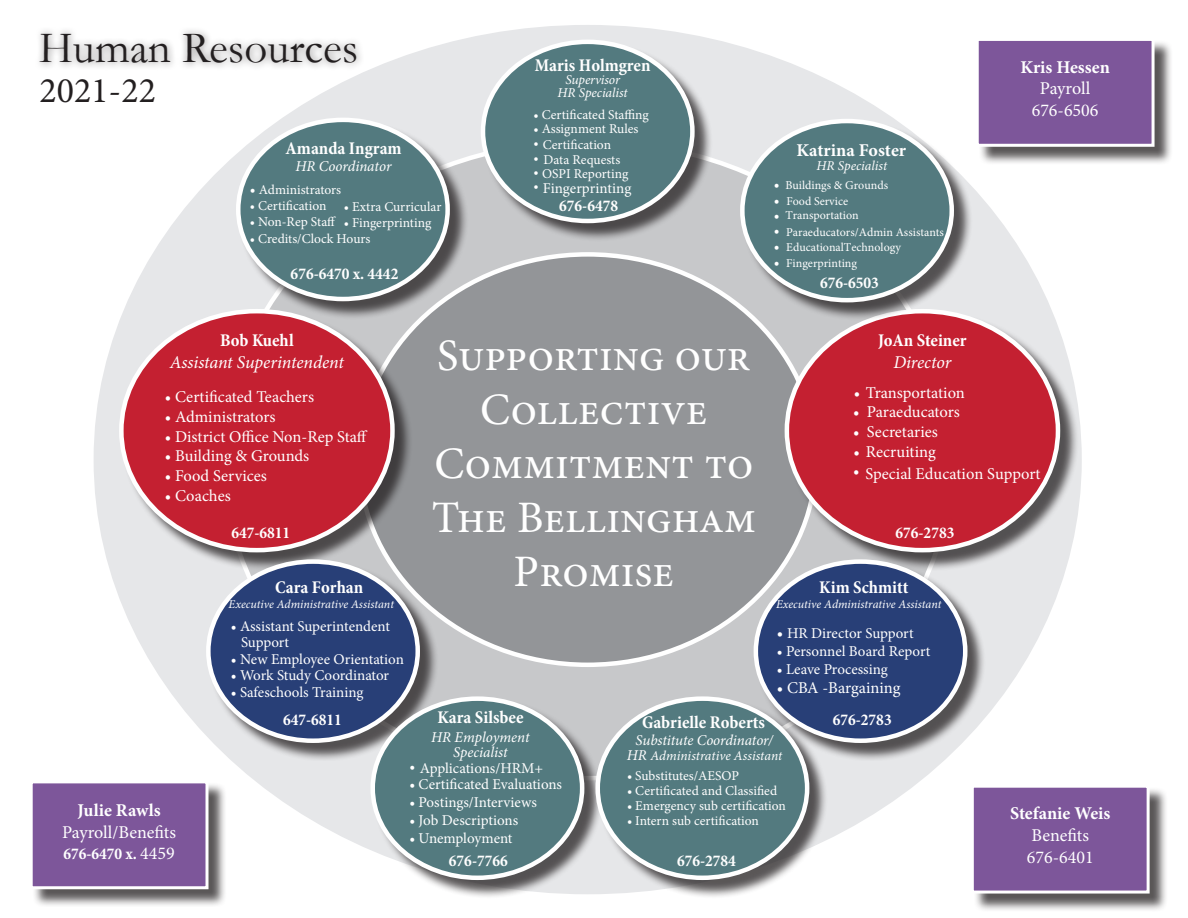
<style>
.page{position:relative;width:1188px;height:918px;background:#fff}
.page>*{position:absolute;margin:0;border:0;box-sizing:border-box;transform-origin:0 0}
.t1{font:45px/54px "Minion Pro";color:#fff;text-align:center}
.t2{font:45px "Garamond";color:#231f20}
.t3{font:36px "Minion Pro";color:#231f20}
.t4{font:700 condensed 18px "Minion Pro";color:#fff}
.t5{font:18px "Minion Pro";color:#fff}
.t6{font:700 18px "Minion Pro";color:#fff}
.t7{font:italic 18px "Minion Pro";letter-spacing:-.01em;color:#fff}
.t8{font:16.5px "Minion Pro";color:#fff}
.t9{font:700 condensed 16.5px "Minion Pro";color:#fff}
.t10{font:15px/16.5px "Minion Pro";color:#fff}
.t11{font:italic 15px/15px "Minion Pro";letter-spacing:-.005em;color:#fff;text-align:center}
.t12{font:13.5px "Minion Pro";color:#fff}
.t13{font:italic 13.5px/12.5px "Minion Pro";color:#fff;text-align:center}
.t14{font:12px/15.5px "Minion Pro";color:#fff}
.t15{font:italic 12px "Minion Pro";color:#fff}
.s1{font-size:15px}
.s2{font-weight:400;font-stretch:normal;font-size:18px}
.s3{font-size:16.5px}
</style>
<div class="page">
<div style="left:91px;top:23px;width:993px;height:874px;background:#e6e7e9;border-radius:50%"></div>
<div style="left:224px;top:141px;width:728px;height:637px;background:#c7c8ca;border-radius:50%"></div>
<div style="left:359px;top:254px;width:457px;height:411px;background:#939598;border-radius:50%"></div>
<div style="left:34px;top:26px;width:331px;height:45px;background:#231f20;opacity:.53"></div>
<div style="left:121px;top:311px;width:292px;height:260px;background:#231f20;opacity:.75"></div>
<div style="left:121px;top:311px;width:271px;height:239px;background:#c42031;border-radius:50%"></div>
<div style="left:787px;top:311px;width:292px;height:260px;background:#231f20;opacity:.75"></div>
<div style="left:787px;top:311px;width:271px;height:239px;background:#c42031;border-radius:50%"></div>
<div style="left:756px;top:562px;width:230px;height:199px;background:#231f20;opacity:.75"></div>
<div style="left:756px;top:562px;width:209px;height:179px;background:#283f77;border-radius:50%"></div>
<div style="left:754px;top:559px;width:214px;height:184px;border:4px solid #fff;border-radius:50%"></div>
<div style="left:208px;top:562px;width:230px;height:199px;background:#231f20;opacity:.75"></div>
<div style="left:208px;top:562px;width:210px;height:179px;background:#283f77;border-radius:50%"></div>
<div style="left:206px;top:559px;width:214px;height:184px;border:4px solid #fff;border-radius:50%"></div>
<div style="left:483px;top:42px;width:230px;height:200px;background:#231f20;opacity:.75"></div>
<div style="left:483px;top:42px;width:209px;height:179px;background:#537a7f;border-radius:50%"></div>
<div style="left:481px;top:40px;width:214px;height:183px;border:4px solid #fff;border-radius:50%"></div>
<div style="left:742px;top:121px;width:230px;height:200px;background:#231f20;opacity:.75"></div>
<div style="left:742px;top:121px;width:210px;height:179px;background:#537a7f;border-radius:50%"></div>
<div style="left:740px;top:119px;width:214px;height:183px;border:4px solid #fff;border-radius:50%"></div>
<div style="left:373px;top:699px;width:230px;height:199px;background:#231f20;opacity:.75"></div>
<div style="left:373px;top:699px;width:209px;height:179px;background:#537a7f;border-radius:50%"></div>
<div style="left:370px;top:696px;width:214px;height:184px;border:4px solid #fff;border-radius:50%"></div>
<div style="left:598px;top:699px;width:230px;height:199px;background:#231f20;opacity:.75"></div>
<div style="left:598px;top:699px;width:209px;height:179px;background:#537a7f;border-radius:50%"></div>
<div style="left:595px;top:696px;width:214px;height:184px;border:4px solid #fff;border-radius:50%"></div>
<div style="left:32px;top:783px;width:195px;height:125px;background:#231f20;opacity:.75"></div>
<div style="left:30px;top:780px;width:179px;height:109px;background:#7d569a;border:3px solid #fff"></div>
<div style="left:973px;top:787px;width:195px;height:125px;background:#231f20;opacity:.75"></div>
<div style="left:971px;top:785px;width:179px;height:109px;background:#7d569a;border:3px solid #fff"></div>
<div style="left:238px;top:120px;width:230px;height:200px;background:#231f20;opacity:.75"></div>
<div style="left:238px;top:120px;width:210px;height:179px;background:#537a7f;border-radius:50%"></div>
<div style="left:236px;top:118px;width:214px;height:183px;border:4px solid #fff;border-radius:50%"></div>
<div style="left:978px;top:40px;width:195px;height:125px;background:#231f20;opacity:.75"></div>
<div style="left:976px;top:38px;width:179px;height:109px;background:#7d569a;border:3px solid #fff"></div>
<p class="t2" style="left:39px;top:17px;width:321px">Human Resources</p>
<p class="t3" style="left:39px;top:66px;width:118px">2021-22</p>
<p class="t4" style="left:286px;top:136px;width:118px">Amanda Ingram</p>
<p class="t11" style="left:296px;top:159px;width:98px">HR Coordinator</p>
<p class="t12" style="left:250px;top:181px;width:93px"><span class="s1">•</span> Administrators</p>
<p class="t12" style="left:250px;top:197px;width:78px">• Certification</p>
<p class="t12" style="left:250px;top:213px;width:88px">• Non-Rep Staff</p>
<p class="t12" style="left:250px;top:229px;width:122px">• Credits/Clock Hours</p>
<p class="t12" style="left:344px;top:197px;width:99px">• Extra Curricular</p>
<p class="t12" style="left:344px;top:214px;width:89px">• Fingerprinting</p>
<p class="t9" style="left:291px;top:262px;width:109px">676-6470 x. 4442</p>
<p class="t4" style="left:535px;top:53px;width:117px">Maris Holmgren</p>
<p class="t13" style="left:558px;top:74px;width:72px">Supervisor<br>HR Specialist</p>
<p class="t12" style="left:533px;top:105px;width:117px">• Certificated Staffing</p>
<p class="t12" style="left:533px;top:120px;width:107px">• Assignment Rules</p>
<p class="t12" style="left:533px;top:134px;width:7px">•</p>
<p class="t12" style="left:533px;top:148px;width:7px">•</p>
<p class="t12" style="left:543px;top:135px;width:70px">Certification</p>
<p class="t12" style="left:544px;top:150px;width:78px">Data Requests</p>
<p class="t12" style="left:542px;top:165px;width:88px">OSPI Reporting</p>
<p class="t12" style="left:533px;top:162px;width:7px">•</p>
<p class="t10" style="left:543px;top:180px;width:90px">Fingerprinting</p>
<p class="t12" style="left:533px;top:177px;width:7px">•</p>
<p class="t9" style="left:559px;top:195px;width:60px">676-6478</p>
<p class="t6" style="left:796px;top:138px;width:111px">Katrina Foster</p>
<p class="t13" style="left:817px;top:160px;width:72px">HR Specialist</p>
<p class="t14" style="left:774px;top:177px;width:116px"><span class="s1">•</span> Buildings &amp; Grounds</p>
<p class="t14" style="left:774px;top:193px;width:76px"><span class="s1">•</span> Food Service</p>
<p class="t14" style="left:774px;top:208px;width:87px"><span class="s1">•</span> Transportation</p>
<p class="t10" style="left:774px;top:222px;width:7px">• •</p>
<p class="t14" style="left:786px;top:224px;width:159px">Paraeducators/Admin Assistants<br>EducationalTechnology<br>Fingerprinting</p>
<p class="t9" style="left:820px;top:271px;width:60px">676-6503</p>
<p class="t10" style="left:774px;top:254px;width:7px">•</p>
<p class="t6" style="left:1020px;top:54px;width:91px">Kris Hessen</p>
<p class="t5" style="left:1040px;top:76px;width:52px">Payroll</p>
<p class="t5" style="left:1032px;top:98px;width:68px">676-6506</p>
<p class="t4" style="left:220px;top:328px;width:75px">Bob Kuehl</p>
<p class="t7" style="left:170px;top:350px;width:176px">Assistant Superintendent</p>
<p class="t4" style="left:878px;top:328px;width:90px">JoAn Steiner</p>
<p class="t7" style="left:893px;top:350px;width:59px">Director</p>
<p class="t1" style="left:437px;top:328px;width:315px">Supporting our<br>Collective</p>
<p class="t1" style="left:435px;top:436px;width:320px">Commitment to</p>
<p class="t1" style="left:432px;top:490px;width:326px">The Bellingham</p>
<p class="t1" style="left:514px;top:544px;width:162px">Promise</p>
<p class="t8" style="left:854px;top:381px;width:113px">• Transportation</p>
<p class="t8" style="left:853px;top:401px;width:108px">• Paraeducators</p>
<p class="t8" style="left:853px;top:421px;width:86px">• Secretaries</p>
<p class="t8" style="left:853px;top:441px;width:84px">• Recruiting</p>
<p class="t8" style="left:165px;top:386px;width:151px">• Certificated Teachers</p>
<p class="t8" style="left:165px;top:406px;width:112px">• Administrators</p>
<p class="t8" style="left:165px;top:425px;width:204px">• District Office Non-Rep Staff</p>
<p class="t8" style="left:165px;top:445px;width:146px">• Building &amp; Grounds</p>
<p class="t8" style="left:165px;top:465px;width:104px">• Food Services</p>
<p class="t8" style="left:165px;top:485px;width:67px">• Coaches</p>
<p class="t8" style="left:853px;top:463px;width:189px">• Special Education Support</p>
<p class="t9" style="left:231px;top:521px;width:60px">647-6811</p>
<p class="t9" style="left:895px;top:521px;width:60px">676-2783</p>
<p class="t4" style="left:275px;top:574px;width:90px">Cara Forhan</p>
<p class="t15" style="left:229px;top:596px;width:167px">Executive Administrative Assistant</p>
<p class="t4" style="left:819px;top:574px;width:91px">Kim Schmitt</p>
<p class="t15" style="left:776px;top:596px;width:167px">Executive Administrative Assistant</p>
<p class="t6" style="left:78px;top:798px;width:84px">Julie Rawls</p>
<p class="t5" style="left:62px;top:820px;width:115px">Payroll/Benefits</p>
<p class="t9" style="left:63px;top:843px;width:113px">676-6470 x. <span class="s2">4459</span></p>
<p class="t10" style="left:241px;top:618px;width:150px;text-indent:-10px">• Assistant Superintendent<br>Support</p>
<p class="t10" style="left:231px;top:651px;width:175px">• New Employee Orientation</p>
<p class="t10" style="left:231px;top:667px;width:160px">• Work Study Coordinator</p>
<p class="t10" style="left:231px;top:684px;width:134px">• Safeschools Training</p>
<p class="t10" style="left:777px;top:625px;width:138px"><span class="s3">•</span> HR Director Support</p>
<p class="t10" style="left:777px;top:643px;width:155px">• Personnel Board Report</p>
<p class="t10" style="left:777px;top:661px;width:113px">• Leave Processing</p>
<p class="t8" style="left:777px;top:677px;width:125px">• CBA -Bargaining</p>
<p class="t4" style="left:437px;top:705px;width:88px">Kara Silsbee</p>
<p class="t11" style="left:431px;top:730px;width:100px">HR Employment<br>Specialist</p>
<p class="t9" style="left:283px;top:708px;width:60px">647-6811</p>
<p class="t9" style="left:833px;top:708px;width:60px">676-2783</p>
<p class="t4" style="left:642px;top:710px;width:125px">Gabrielle Roberts</p>
<p class="t11" style="left:636px;top:733px;width:139px">Substitute Coordinator/</p>
<p class="t13" style="left:627px;top:749px;width:157px"><span class="s1">HR</span> Administrative Assistant</p>
<p class="t10" style="left:409px;top:760px;width:135px">• Applications/HRM+</p>
<p class="t10" style="left:409px;top:776px;width:154px">• Certificated Evaluations</p>
<p class="t10" style="left:409px;top:794px;width:129px">• Postings/Interviews</p>
<p class="t10" style="left:409px;top:812px;width:110px">• Job Descriptions</p>
<p class="t10" style="left:409px;top:830px;width:105px">• Unemployment</p>
<p class="t9" style="left:449px;top:849px;width:60px">676-7766</p>
<p class="t12" style="left:627px;top:766px;width:114px">• Substitutes/AESOP</p>
<p class="t12" style="left:627px;top:781px;width:152px">• Certificated and Classified</p>
<p class="t12" style="left:627px;top:796px;width:160px">• Emergency sub certification</p>
<p class="t12" style="left:627px;top:811px;width:134px">• Intern sub certification</p>
<p class="t9" style="left:677px;top:849px;width:60px">676-2784</p>
<p class="t6" style="left:1010px;top:801px;width:102px">Stefanie Weis</p>
<p class="t5" style="left:1031px;top:823px;width:59px">Benefits</p>
<p class="t5" style="left:1027px;top:845px;width:68px">676-6401</p>
</div>
